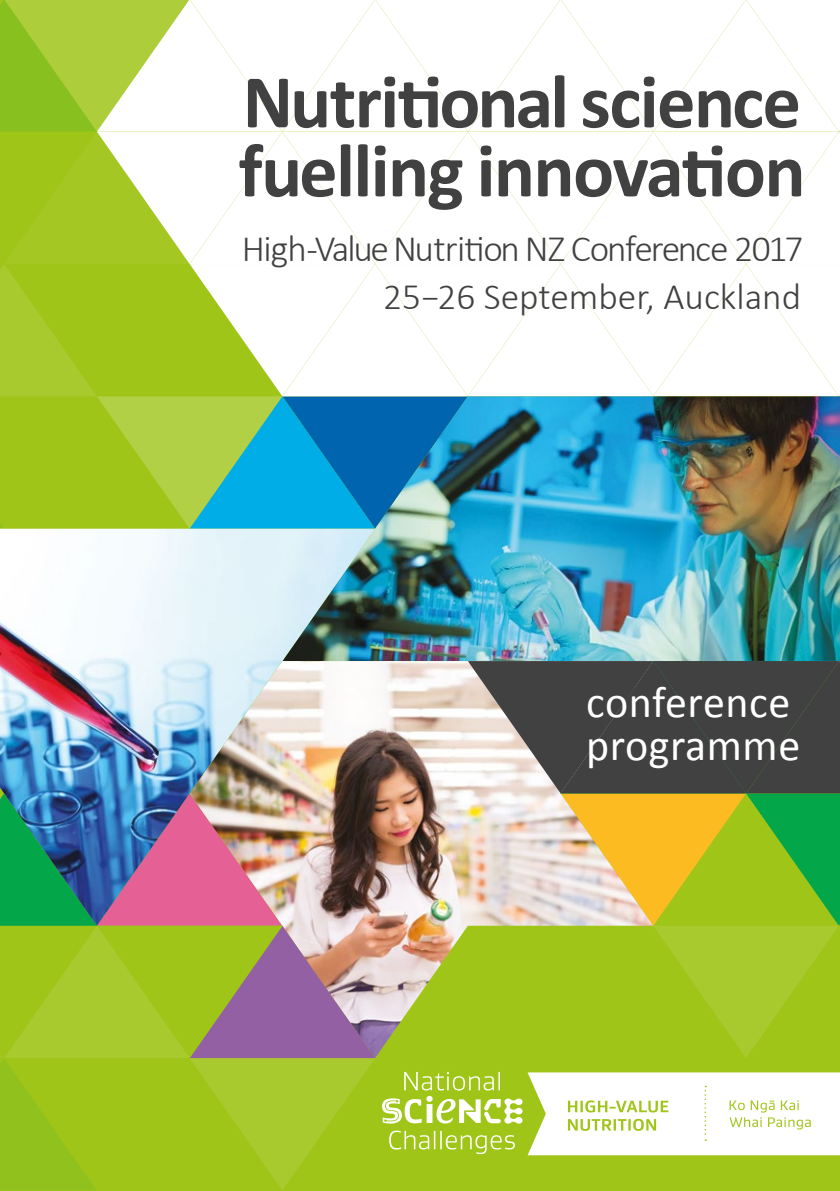
<style>
.page{position:relative;width:840px;height:1191px;background:#fff}
.page>*{position:absolute;margin:0;border:0;box-sizing:border-box;transform-origin:0 0}
.t1{font:700 76.4px/69px "Calibri";letter-spacing:-.02em;color:#414142}
.t2{font:44px/42px "Calibri";letter-spacing:.015em;color:#fff}
.t3{font:300 37.4px/48px "Calibri";letter-spacing:-.02em;color:#414142;text-align:right}
</style>
<div class="page">
<img style="left:0;top:0;width:839px;height:1191px">
<h1 class="t1" style="left:238px;top:64px;width:568px">Nutritional science fuelling innovation</h1>
<p class="t3" style="left:241px;top:224px;width:563px">High-ValueNutrition NZ Conference 2017<br>25–26 September, Auckland</p>
<p class="t2" style="left:586px;top:680px;width:215px">conference programme</p>
</div>
